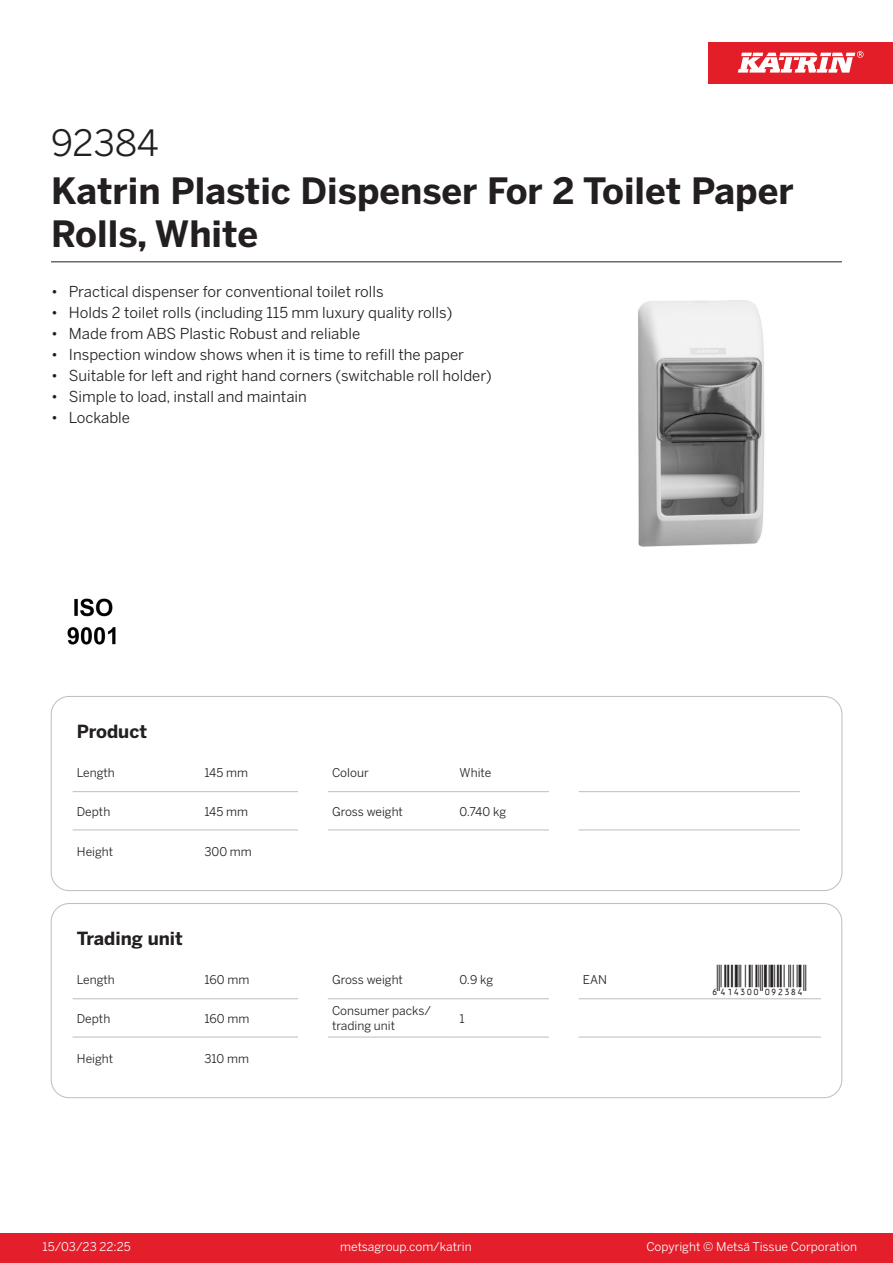
<style>
.page{position:relative;width:893px;height:1263px;background:#fff}
.page>*{position:absolute;margin:0;border:0;box-sizing:border-box;transform-origin:0 0}
.Product_Name{font:700 36px/43.2px "Benton Sans";color:#231f20}
.External_material_co{font:36px "Benton Sans";color:#231f20}
.T_EAN{font:30px "Viisas EAN Matala";color:#231f20}
.T_TableHeader{font:700 18px "Benton Sans";color:#231f20}
.MarketingBullets{font:15px "Benton Sans";color:#231f20}
.T_TableBody{font:12px/14.4px "Benton Sans";color:#231f20}
.t1{font:12px "Benton Sans";color:#fff}
</style>
<div class="page">
<div style="left:0;top:1233px;width:893px;height:30px;background:#e41e2b"></div>
<div style="left:708px;top:43px;width:185px;height:41px;background:#e31e28"></div>
<svg style="left:738px;top:51px;width:126px;height:22px"></svg>
<hr style="left:73px;top:791px;width:127px;height:1px;background:#bcbdc0">
<hr style="left:200px;top:791px;width:98px;height:1px;background:#bcbdc0">
<hr style="left:328px;top:791px;width:127px;height:1px;background:#bcbdc0">
<hr style="left:455px;top:791px;width:94px;height:1px;background:#bcbdc0">
<hr style="left:579px;top:791px;width:127px;height:1px;background:#bcbdc0">
<hr style="left:706px;top:791px;width:94px;height:1px;background:#bcbdc0">
<hr style="left:73px;top:830px;width:127px;height:1px;background:#bcbdc0">
<hr style="left:200px;top:830px;width:98px;height:1px;background:#bcbdc0">
<hr style="left:328px;top:830px;width:127px;height:1px;background:#bcbdc0">
<hr style="left:455px;top:830px;width:94px;height:1px;background:#bcbdc0">
<hr style="left:579px;top:830px;width:127px;height:1px;background:#bcbdc0">
<hr style="left:706px;top:830px;width:94px;height:1px;background:#bcbdc0">
<div style="left:51px;top:696px;width:791px;height:195px;border:1px solid #bcbdc0;border-radius:18px"></div>
<hr style="left:73px;top:998px;width:127px;height:1px;background:#bcbdc0">
<hr style="left:200px;top:998px;width:98px;height:1px;background:#bcbdc0">
<hr style="left:328px;top:998px;width:127px;height:1px;background:#bcbdc0">
<hr style="left:455px;top:998px;width:94px;height:1px;background:#bcbdc0">
<hr style="left:579px;top:998px;width:127px;height:1px;background:#bcbdc0">
<hr style="left:706px;top:998px;width:115px;height:1px;background:#bcbdc0">
<hr style="left:73px;top:1037px;width:127px;height:1px;background:#bcbdc0">
<hr style="left:200px;top:1037px;width:98px;height:1px;background:#bcbdc0">
<hr style="left:328px;top:1037px;width:127px;height:1px;background:#bcbdc0">
<hr style="left:455px;top:1037px;width:94px;height:1px;background:#bcbdc0">
<hr style="left:579px;top:1037px;width:127px;height:1px;background:#bcbdc0">
<hr style="left:706px;top:1037px;width:115px;height:1px;background:#bcbdc0">
<div style="left:51px;top:903px;width:791px;height:195px;border:1px solid #bcbdc0;border-radius:18px"></div>
<img style="left:638px;top:300px;width:127px;height:247px">
<img style="left:67px;top:598px;width:49px;height:47px">
<hr style="left:51px;top:261px;width:791px;height:1px;background:#231f20">
<p class="External_material_co" style="left:51px;top:121px;width:109px">92384</p>
<p class="Product_Name" style="left:51px;top:170px;width:744px">Katrin Plastic Dispenser For 2 Toilet Paper<br>Rolls, White</p>
<p class="MarketingBullets" style="left:51px;top:282px;width:334px">• Practical dispenser for conventional toilet rolls</p>
<p class="MarketingBullets" style="left:51px;top:303px;width:403px">• Holds 2 toilet rolls (including 115 mm luxury quality rolls)</p>
<p class="MarketingBullets" style="left:51px;top:324px;width:311px">• Made from ABS Plastic Robust and reliable</p>
<p class="MarketingBullets" style="left:51px;top:345px;width:415px">• Inspection window shows when it is time to refill the paper</p>
<p class="MarketingBullets" style="left:51px;top:366px;width:442px">• Suitable for left and right hand corners (switchable roll holder)</p>
<p class="MarketingBullets" style="left:51px;top:387px;width:257px">• Simple to load, install and maintain</p>
<p class="MarketingBullets" style="left:51px;top:408px;width:81px">• Lockable</p>
<p class="T_TableHeader" style="left:77px;top:720px;width:72px">Product</p>
<p class="T_TableBody" style="left:77px;top:766px;width:39px">Length</p>
<p class="T_TableBody" style="left:204px;top:766px;width:45px">145 mm</p>
<p class="T_TableBody" style="left:332px;top:766px;width:38px">Colour</p>
<p class="T_TableBody" style="left:460px;top:766px;width:33px">White</p>
<p class="T_TableBody" style="left:77px;top:804px;width:35px">Depth</p>
<p class="T_TableBody" style="left:204px;top:804px;width:45px">145 mm</p>
<p class="T_TableBody" style="left:332px;top:804px;width:72px">Gross weight</p>
<p class="T_TableBody" style="left:460px;top:804px;width:48px">0.740 kg</p>
<p class="T_TableBody" style="left:77px;top:844px;width:38px">Height</p>
<p class="T_TableBody" style="left:204px;top:844px;width:49px">300 mm</p>
<p class="T_TableHeader" style="left:77px;top:927px;width:108px">Trading unit</p>
<p class="T_TableBody" style="left:77px;top:973px;width:39px">Length</p>
<p class="T_TableBody" style="left:204px;top:973px;width:46px">160 mm</p>
<p class="T_TableBody" style="left:332px;top:973px;width:72px">Gross weight</p>
<p class="T_TableBody" style="left:460px;top:973px;width:35px">0.9 kg</p>
<p class="T_TableBody" style="left:583px;top:973px;width:26px">EAN</p>
<p class="T_EAN" style="left:710px;top:964px;width:97px">*6414300092384*</p>
<p class="T_TableBody" style="left:77px;top:1011px;width:35px">Depth</p>
<p class="T_TableBody" style="left:204px;top:1011px;width:46px">160 mm</p>
<p class="T_TableBody" style="left:332px;top:1004px;width:100px">Consumer packs/ trading unit</p>
<p class="T_TableBody" style="left:460px;top:1011px;width:7px">1</p>
<p class="T_TableBody" style="left:77px;top:1051px;width:38px">Height</p>
<p class="T_TableBody" style="left:204px;top:1051px;width:46px">310 mm</p>
<p class="t1" style="left:43px;top:1239px;width:90px">15/03/23 22:25</p>
<p class="t1" style="left:340px;top:1239px;width:133px">metsagroup.com/katrin</p>
<p class="t1" style="left:646px;top:1239px;width:212px">Copyright © Metsä Tissue Corporation</p>
</div>
